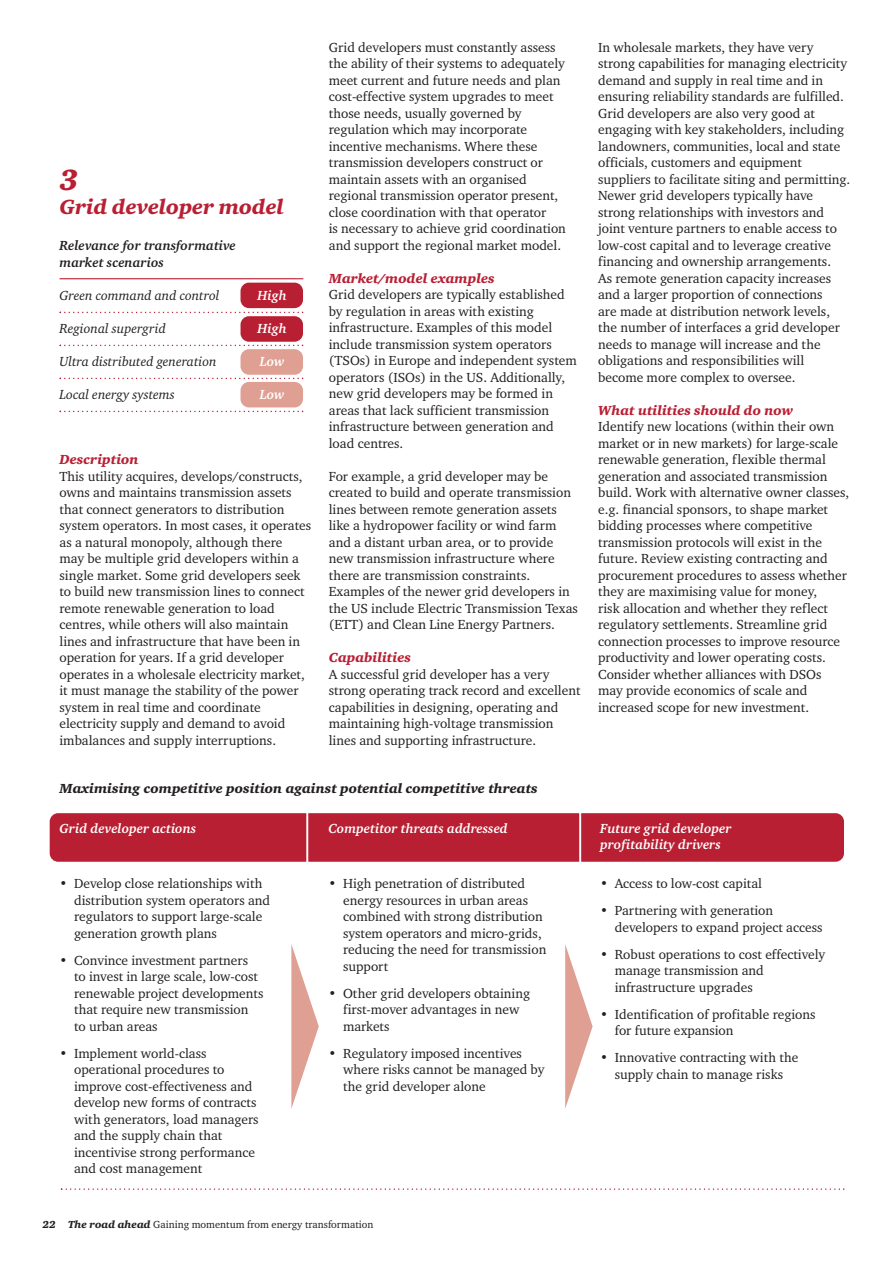
<style>
.page{position:relative;width:893px;height:1263px;background:#fff}
.page>*{position:absolute;margin:0;border:0;box-sizing:border-box;transform-origin:0 0}
.t1{font:30px "Charter ITC Blac Ital";color:#b91f33}
.t2{font:21px "Charter ITC Blac Ital";letter-spacing:-.005em;color:#b91f33}
.t3{font:13.5px/16.5px "Charter ITC";color:#231f20}
.t4{font:italic 700 13.5px/16.5px "Charter ITC";color:#fff}
.t5{font:italic 13.5px "Charter ITC";color:#231f20}
.t6{font:13.5px "Charter ITC Blac Ital";color:#b91f33}
.t7{font:13.5px "Charter ITC Blac Ital";color:#231f20}
.t8{font:italic 700 13.5px/16.5px "Charter ITC";color:#231f20}
.t9{font:10.5px "Charter ITC";color:#231f20}
.s1{font-family:"Charter ITC Blac Ital"}
</style>
<div class="page">
<svg style="left:291px;top:944px;width:28px;height:165px"></svg>
<svg style="left:565px;top:944px;width:28px;height:165px"></svg>
<div style="left:50px;top:813px;width:794px;height:49px;background:#b91f33;border-radius:9px"></div>
<hr style="left:306px;top:809px;width:2px;height:54px;background:#fff">
<hr style="left:579px;top:809px;width:2px;height:54px;background:#fff">
<svg style="left:61px;top:1188px;width:783px;height:2px"></svg>
<div style="left:240px;top:316px;width:63px;height:26px;background:#b91f33;border-radius:9px"></div>
<div style="left:240px;top:349px;width:63px;height:26px;background:#e09f93;border-radius:9px"></div>
<div style="left:240px;top:382px;width:63px;height:25px;background:#e09f93;border-radius:9px"></div>
<div style="left:240px;top:283px;width:63px;height:25px;background:#b91f33;border-radius:9px"></div>
<hr style="left:60px;top:278px;width:243px;height:1px;background:#b91f33">
<svg style="left:60px;top:312px;width:243px;height:1px"></svg>
<svg style="left:60px;top:345px;width:243px;height:1px"></svg>
<svg style="left:60px;top:378px;width:243px;height:1px"></svg>
<svg style="left:60px;top:411px;width:243px;height:1px"></svg>
<h1 class="t1" style="left:60px;top:162px;width:21px">3</h1>
<h2 class="t2" style="left:60px;top:195px;width:226px">Grid developer model</h2>
<p class="t8" style="left:60px;top:237px;width:178px">Relevance for transformative market scenarios</p>
<p class="t5" style="left:60px;top:287px;width:161px">Green command and control</p>
<p class="t4" style="left:258px;top:287px;width:31px">High</p>
<p class="t5" style="left:60px;top:320px;width:108px">Regional supergrid</p>
<p class="t4" style="left:258px;top:320px;width:31px">High</p>
<p class="t5" style="left:60px;top:353px;width:159px">Ultra distributed generation</p>
<p class="t4" style="left:260px;top:353px;width:26px">Low</p>
<p class="t5" style="left:60px;top:386px;width:117px">Local energy systems</p>
<p class="t4" style="left:260px;top:386px;width:26px">Low</p>
<p class="t6" style="left:60px;top:451px;width:81px">Description</p>
<p class="t3" style="left:60px;top:468px;width:253px">This utility acquires, develops/constructs, owns and maintains transmission assets that connect generators to distribution system operators. In most cases, it operates as a natural monopoly, although there<br>may be multiple grid developers within a single market. Some grid developers seek to build new transmission lines to connect remote renewable generation to load centres, while others will also maintain lines and infrastructure that have been in operation for years. If a grid developer operates in a wholesale electricity market, it must manage the stability of the power system in real time and coordinate electricity supply and demand to avoid imbalances and supply interruptions.</p>
<p class="t3" style="left:329px;top:39px;width:239px">Grid developers must constantly assess the ability of their systems to adequately meet current and future needs and plan cost-effective system upgrades to meet those needs, usually governed by regulation which may incorporate incentive mechanisms. Where these transmission developers construct or maintain assets with an organised regional transmission operator present, close coordination with that operator<br>is necessary to achieve grid coordination and support the regional market model.</p>
<p class="t6" style="left:329px;top:270px;width:167px">Market/model examples</p>
<p class="t3" style="left:329px;top:286px;width:249px">Grid developers are typically established by regulation in areas with existing infrastructure. Examples of this model include transmission system operators (TSOs) in Europe and independent system operators (ISOs) in the US. Additionally, new grid developers may be formed in areas that lack sufficient transmission infrastructure between generation and load centres.</p>
<p class="t3" style="left:329px;top:468px;width:251px">For example, a grid developer may be created to build and operate transmission lines between remote generation assets like a hydropower facility or wind farm and a distant urban area, or to provide new transmission infrastructure where there are transmission constraints.<br>Examples of the newer grid developers in the US include Electric Transmission Texas (ETT) and Clean Line Energy Partners.</p>
<p class="t6" style="left:329px;top:650px;width:84px">Capabilities</p>
<p class="t3" style="left:329px;top:666px;width:253px">A successful grid developer has a very strong operating track record and excellent capabilities in designing, operating and maintaining high-voltage transmission lines and supporting infrastructure.</p>
<p class="t7" style="left:60px;top:780px;width:480px">Maximising competitive position against potential competitive threats</p>
<p class="t3" style="left:598px;top:39px;width:254px">In wholesale markets, they have very strong capabilities for managing electricity demand and supply in real time and in ensuring reliability standards are fulfilled.<br>Grid developers are also very good at engaging with key stakeholders, including landowners, communities, local and state officials, customers and equipment suppliers to facilitate siting and permitting.<br>Newer grid developers typically have strong relationships with investors and joint venture partners to enable access to low-cost capital and to leverage creative financing and ownership arrangements.<br>As remote generation capacity increases and a larger proportion of connections<br>are made at distribution network levels, the number of interfaces a grid developer needs to manage will increase and the obligations and responsibilities will become more complex to oversee.</p>
<p class="t6" style="left:598px;top:402px;width:197px">What utilities should do now</p>
<p class="t3" style="left:598px;top:418px;width:253px">Identify new locations (within their own market or in new markets) for large-scale renewable generation, flexible thermal generation and associated transmission build. Work with alternative owner classes, e.g. financial sponsors, to shape market bidding processes where competitive transmission protocols will exist in the future. Review existing contracting and procurement procedures to assess whether they are maximising value for money,<br>risk allocation and whether they reflect regulatory settlements. Streamline grid connection processes to improve resource productivity and lower operating costs.<br>Consider whether alliances with DSOs may provide economics of scale and increased scope for new investment.</p>
<p class="t4" style="left:60px;top:820px;width:138px">Grid developer actions</p>
<p class="t4" style="left:328px;top:820px;width:181px">Competitor threats addressed</p>
<p class="t4" style="left:600px;top:820px;width:133px">Future grid developer profitability drivers</p>
<p class="t3" style="left:74px;top:875px;width:198px;text-indent:-15px">• Develop close relationships with distribution system operators and regulators to support large-scale generation growth plans</p>
<p class="t3" style="left:74px;top:952px;width:191px;text-indent:-15px">• Convince investment partners<br>to invest in large scale, low-cost renewable project developments that require new transmission to urban areas</p>
<p class="t3" style="left:74px;top:1045px;width:186px;text-indent:-15px">• Implement world-class operational procedures to improve cost-effectiveness and develop new forms of contracts with generators, load managers and the supply chain that incentivise strong performance and cost management</p>
<p class="t3" style="left:343px;top:875px;width:205px;text-indent:-15px">• High penetration of distributed energy resources in urban areas combined with strong distribution system operators and micro-grids, reducing the need for transmission support</p>
<p class="t3" style="left:343px;top:985px;width:188px;text-indent:-15px">• Other grid developers obtaining first-mover advantages in new markets</p>
<p class="t3" style="left:343px;top:1045px;width:203px;text-indent:-15px">• Regulatory imposed incentives where risks cannot be managed by the grid developer alone</p>
<p class="t9" style="left:43px;top:1218px;width:332px"><span class="s1">22 The road ahead</span> Gaining momentum from energy transformation</p>
<p class="t3" style="left:600px;top:875px;width:163px">• Access to low-cost capital</p>
<p class="t3" style="left:615px;top:902px;width:209px;text-indent:-15px">• Partnering with generation developers to expand project access</p>
<p class="t3" style="left:615px;top:946px;width:212px;text-indent:-15px">• Robust operations to cost effectively manage transmission and infrastructure upgrades</p>
<p class="t3" style="left:615px;top:1006px;width:202px;text-indent:-15px">• Identification of profitable regions for future expansion</p>
<p class="t3" style="left:600px;top:1049px;width:200px;text-align:center">• Innovative contracting with the supply chain to manage risks</p>
</div>
